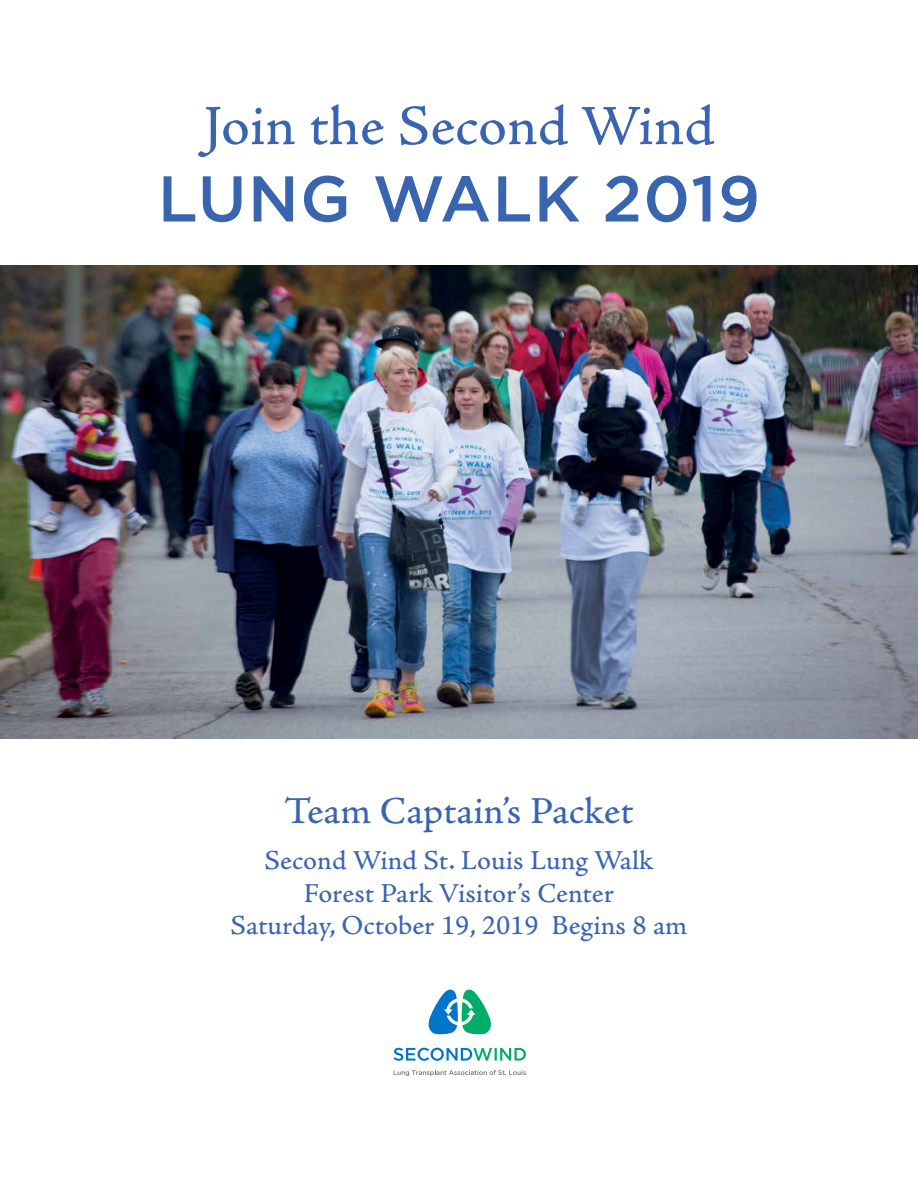
<style>
.page{position:relative;width:918px;height:1188px;background:#fff}
.page>*{position:absolute;margin:0;border:0;box-sizing:border-box;transform-origin:0 0}
.t1{font:500 64.5px "Gotham";letter-spacing:.02em;color:#3964af}
.t2{font:56.1px "Adobe Jenson Pro Capt";color:#3964af}
.t3{font:37.5px "Adobe Jenson Pro Capt";color:#3964af}
.t4{font:27px/32.4px "Adobe Jenson Pro Capt";color:#3964af;text-align:center}
</style>
<div class="page">
<img style="left:0;top:266px;width:918px;height:473px">
<svg style="left:428px;top:990px;width:63px;height:45px"></svg>
<svg style="left:394px;top:1070px;width:132px;height:6px"></svg>
<svg style="left:394px;top:1048px;width:132px;height:13px"></svg>
<h2 class="t2" style="left:203px;top:93px;width:513px">Join the Second Wind</h2>
<h1 class="t1" style="left:158px;top:156px;width:604px">LUNG WALK 2019</h1>
<h3 class="t3" style="left:284px;top:789px;width:351px">Team Captain’s Packet</h3>
<p class="t4" style="left:231px;top:845px;width:458px">Second Wind St. Louis Lung Walk<br>Forest Park Visitor’s Center<br>Saturday, October 19, 2019 Begins 8 am</p>
</div>
